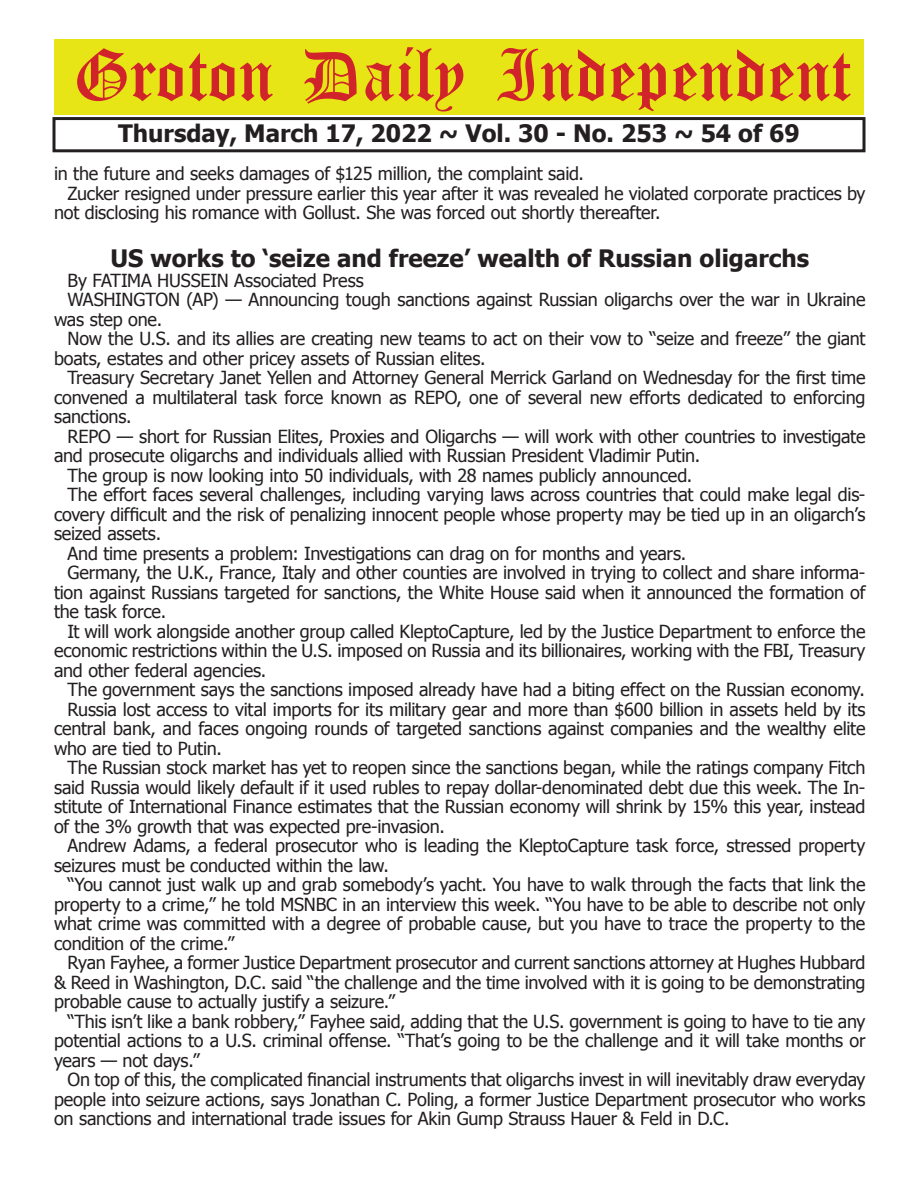
<style>
.page{position:relative;width:918px;height:1188px;background:#fff}
.page>*{position:absolute;margin:0;border:0;box-sizing:border-box;transform-origin:0 0}
.t1{font:54px "Old English Five";color:#d1232a}
.t2{font:700 24px "Tahoma";color:#231f20}
.t3{font:18px "Tahoma";letter-spacing:-.01em;color:#231f20}
</style>
<div class="page">
<div style="left:52px;top:117px;width:814px;height:35px;border:3px solid #231f20"></div>
<div style="left:54px;top:40px;width:810px;height:75px;background:#e7e515"></div>
<h1 class="t1" style="left:73px;top:50px;width:779px">Groton Daily Independent</h1>
<h2 class="t2" style="left:118px;top:116px;width:683px">Thursday, March 17, 2022 ~ Vol. 30 - No. 253 ~ 54 of 69</h2>
<p class="t3" style="left:54px;top:161px;width:532px">in the future and seeks damages of $125 million, the complaint said.</p>
<p class="t3" style="left:68px;top:181px;width:800px">Zucker resigned under pressure earlier this year after it was revealed he violated corporate practices by</p>
<p class="t3" style="left:54px;top:200px;width:608px">not disclosing his romance with Gollust. She was forced out shortly thereafter.</p>
<h2 class="t2" style="left:110px;top:242px;width:700px">US works to ‘seize and freeze’ wealth of Russian oligarchs</h2>
<p class="t3" style="left:68px;top:268px;width:298px">By FATIMA HUSSEIN Associated Press</p>
<p class="t3" style="left:68px;top:288px;width:800px">WASHINGTON (AP) — Announcing tough sanctions against Russian oligarchs over the war in Ukraine</p>
<p class="t3" style="left:54px;top:307px;width:110px">was step one.</p>
<p class="t3" style="left:68px;top:327px;width:800px">Now the U.S. and its allies are creating new teams to act on their vow to “seize and freeze” the giant</p>
<p class="t3" style="left:54px;top:346px;width:433px">boats, estates and other pricey assets of Russian elites.</p>
<p class="t3" style="left:68px;top:366px;width:799px">Treasury Secretary Janet Yellen and Attorney General Merrick Garland on Wednesday for the first time</p>
<p class="t3" style="left:54px;top:385px;width:813px">convened a multilateral task force known as REPO, one of several new efforts dedicated to enforcing</p>
<p class="t3" style="left:54px;top:405px;width:79px">sanctions.</p>
<p class="t3" style="left:68px;top:424px;width:799px">REPO — short for Russian Elites, Proxies and Oligarchs — will work with other countries to investigate</p>
<p class="t3" style="left:54px;top:444px;width:648px">and prosecute oligarchs and individuals allied with Russian President Vladimir Putin.</p>
<p class="t3" style="left:68px;top:463px;width:626px">The group is now looking into 50 individuals, with 28 names publicly announced.</p>
<p class="t3" style="left:68px;top:483px;width:799px">The effort faces several challenges, including varying laws across countries that could make legal dis-</p>
<p class="t3" style="left:54px;top:502px;width:813px">covery difficult and the risk of penalizing innocent people whose property may be tied up in an oligarch’s</p>
<p class="t3" style="left:54px;top:522px;width:109px">seized assets.</p>
<p class="t3" style="left:68px;top:541px;width:620px">And time presents a problem: Investigations can drag on for months and years.</p>
<p class="t3" style="left:68px;top:561px;width:799px">Germany, the U.K., France, Italy and other counties are involved in trying to collect and share informa-</p>
<p class="t3" style="left:54px;top:580px;width:813px">tion against Russians targeted for sanctions, the White House said when it announced the formation of</p>
<p class="t3" style="left:54px;top:600px;width:114px">the task force.</p>
<p class="t3" style="left:68px;top:619px;width:800px">It will work alongside another group called KleptoCapture, led by the Justice Department to enforce the</p>
<p class="t3" style="left:54px;top:639px;width:813px">economic restrictions within the U.S. imposed on Russia and its billionaires, working with the FBI, Treasury</p>
<p class="t3" style="left:54px;top:658px;width:214px">and other federal agencies.</p>
<p class="t3" style="left:68px;top:678px;width:799px">The government says the sanctions imposed already have had a biting effect on the Russian economy.</p>
<p class="t3" style="left:68px;top:697px;width:799px">Russia lost access to vital imports for its military gear and more than $600 billion in assets held by its</p>
<p class="t3" style="left:54px;top:717px;width:813px">central bank, and faces ongoing rounds of targeted sanctions against companies and the wealthy elite</p>
<p class="t3" style="left:54px;top:736px;width:169px">who are tied to Putin.</p>
<p class="t3" style="left:68px;top:756px;width:799px">The Russian stock market has yet to reopen since the sanctions began, while the ratings company Fitch</p>
<p class="t3" style="left:54px;top:775px;width:813px">said Russia would likely default if it used rubles to repay dollar-denominated debt due this week. The In-</p>
<p class="t3" style="left:54px;top:795px;width:813px">stitute of International Finance estimates that the Russian economy will shrink by 15% this year, instead</p>
<p class="t3" style="left:54px;top:814px;width:392px">of the 3% growth that was expected pre-invasion.</p>
<p class="t3" style="left:68px;top:834px;width:800px">Andrew Adams, a federal prosecutor who is leading the KleptoCapture task force, stressed property</p>
<p class="t3" style="left:54px;top:853px;width:336px">seizures must be conducted within the law.</p>
<p class="t3" style="left:68px;top:873px;width:800px">“You cannot just walk up and grab somebody’s yacht. You have to walk through the facts that link the</p>
<p class="t3" style="left:54px;top:892px;width:813px">property to a crime,” he told MSNBC in an interview this week. “You have to be able to describe not only</p>
<p class="t3" style="left:54px;top:912px;width:813px">what crime was committed with a degree of probable cause, but you have to trace the property to the</p>
<p class="t3" style="left:54px;top:931px;width:182px">condition of the crime.”</p>
<p class="t3" style="left:68px;top:951px;width:800px">Ryan Fayhee, a former Justice Department prosecutor and current sanctions attorney at Hughes Hubbard</p>
<p class="t3" style="left:54px;top:970px;width:813px">&amp; Reed in Washington, D.C. said “the challenge and the time involved with it is going to be demonstrating</p>
<p class="t3" style="left:54px;top:990px;width:343px">probable cause to actually justify a seizure.”</p>
<p class="t3" style="left:68px;top:1009px;width:799px">“This isn’t like a bank robbery,” Fayhee said, adding that the U.S. government is going to have to tie any</p>
<p class="t3" style="left:54px;top:1029px;width:813px">potential actions to a U.S. criminal offense. “That’s going to be the challenge and it will take months or</p>
<p class="t3" style="left:54px;top:1048px;width:147px">years — not days.”</p>
<p class="t3" style="left:68px;top:1068px;width:800px">On top of this, the complicated financial instruments that oligarchs invest in will inevitably draw everyday</p>
<p class="t3" style="left:54px;top:1087px;width:813px">people into seizure actions, says Jonathan C. Poling, a former Justice Department prosecutor who works</p>
<p class="t3" style="left:54px;top:1107px;width:677px">on sanctions and international trade issues for Akin Gump Strauss Hauer &amp; Feld in D.C.</p>
</div>
